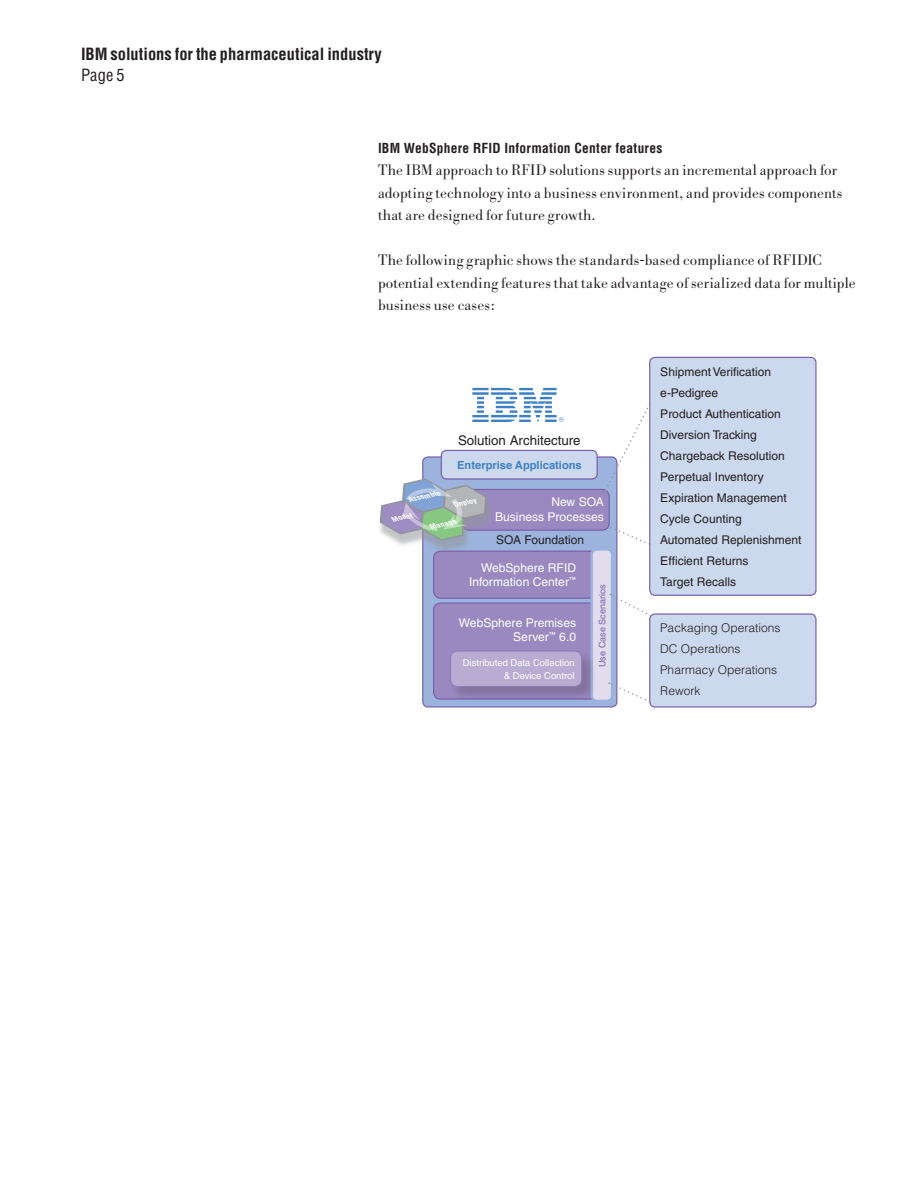
<style>
.page{position:relative;width:918px;height:1188px;background:#fff}
.page>*{position:absolute;margin:0;border:0;box-sizing:border-box;transform-origin:0 0}
.t1{font:700 condensed 16.5px "Helvetica";color:#231f20}
.t2{font:condensed 16.5px "Helvetica";color:#231f20}
.WP_Body_Text__Bodoni{font:300 15px/22.5px "B Bodoni";letter-spacing:.01em;color:#231f20}
.WP_Body_Subhead__Hel{font:700 condensed 13.5px "Helvetica";letter-spacing:.015em;color:#231f20}
.t3{font:13.35px "Helvetica";color:#231f20}
.t4{font:12.15px/14.5px "Helvetica";color:#fff;text-align:right}
.WP_Subject_Id{font:12px "Helvetica";color:#231f20}
.t5{font:300 12px "Helvetica";color:#231f20}
.t6{font:700 11.1px "Helvetica";color:#4181c3}
.t7{font:9.45px/12.1px "Helvetica";color:#fff;text-align:right}
.t8{font:9px "Helvetica";color:#7960aa}
.WP_Subject_Id-2{font:italic 700 condensed 6.9px "Helvetica";color:#fff;scale:1.19 1}
</style>
<div class="page">
<div style="left:650px;top:357px;width:166px;height:238px;background:#ccd8ed;border-radius:5px"></div>
<div style="left:649px;top:357px;width:168px;height:239px;border:1px solid #7960aa;border-radius:5px"></div>
<div style="left:423px;top:457px;width:194px;height:250px;background:#9cb4dd;border-radius:5px"></div>
<div style="left:422px;top:456px;width:195px;height:252px;border:1px solid #7960aa;border-radius:5px"></div>
<div style="left:462px;top:489px;width:147px;height:41px;background:#9a89c0;border-radius:7px"></div>
<div style="left:462px;top:489px;width:148px;height:42px;border:1px solid #7960aa;border-radius:7px"></div>
<div style="left:434px;top:551px;width:174px;height:47px;background:#9a89c0;border-radius:7px"></div>
<div style="left:433px;top:551px;width:175px;height:48px;border:1px solid #7960aa;border-radius:7px"></div>
<div style="left:434px;top:603px;width:174px;height:96px;background:#9a89c0;border-radius:7px"></div>
<div style="left:433px;top:602px;width:175px;height:98px;border:1px solid #7960aa;border-radius:7px"></div>
<div style="left:592px;top:549px;width:20px;height:152px;background:#e2ddee;border-radius:5px"></div>
<div style="left:591px;top:548px;width:22px;height:154px;border:2px solid #9cb4dd;border-radius:5px"></div>
<div style="left:449px;top:649px;width:149px;height:54px;background:#231f20;opacity:.75"></div>
<div style="left:451px;top:651px;width:131px;height:36px;background:#b8acd2;border-radius:7px"></div>
<div style="left:450px;top:650px;width:132px;height:37px;border:1px solid #7960aa;border-radius:7px"></div>
<svg style="left:472px;top:388px;width:92px;height:34px"></svg>
<div style="left:441px;top:450px;width:156px;height:29px;background:#ccd8ed;border-radius:5px"></div>
<div style="left:441px;top:450px;width:157px;height:30px;border:1px solid #7960aa;border-radius:5px"></div>
<div style="left:377px;top:482px;width:117px;height:72px;background:#939598;opacity:.55"></div>
<svg style="left:377px;top:475px;width:121px;height:69px"></svg>
<div style="left:650px;top:614px;width:166px;height:93px;background:#ccd8ed;border-radius:5px"></div>
<div style="left:649px;top:613px;width:168px;height:95px;border:1px solid #7960aa;border-radius:5px"></div>
<svg style="left:604px;top:404px;width:46px;height:87px"></svg>
<svg style="left:604px;top:524px;width:46px;height:21px"></svg>
<svg style="left:610px;top:594px;width:42px;height:22px"></svg>
<svg style="left:609px;top:682px;width:41px;height:20px"></svg>
<p class="t1" style="left:81px;top:44px;width:302px">IBM solutions for the pharmaceutical industry</p>
<p class="t2" style="left:81px;top:65px;width:34px">Page</p>
<p class="WP_Body_Subhead__Hel" style="left:378px;top:139px;width:286px">IBM WebSphere RFID Information Center features</p>
<p class="WP_Body_Text__Bodoni" style="left:378px;top:159px;width:466px">The IBM approach to RFID solutions supports an incremental approach for adopting technology into a business environment, and provides components that are designed for future growth.</p>
<p class="WP_Body_Text__Bodoni" style="left:378px;top:249px;width:479px">The following graphic shows the standards-based compliance of RFIDIC potential extending features that take advantage of serialized data for multiple business use cases:</p>
<p class="t3" style="left:458px;top:432px;width:124px">Solution Architecture</p>
<p class="t6" style="left:457px;top:458px;width:126px">Enterprise Applications</p>
<p class="WP_Subject_Id-2" style="left:409px;top:495px;width:29px;rotate:-13deg">Assemble</p>
<p class="WP_Subject_Id-2" style="left:454px;top:500px;width:21px;rotate:-13deg">Deploy</p>
<p class="WP_Subject_Id-2" style="left:430px;top:523px;width:24px;rotate:-13deg">Manage</p>
<p class="WP_Subject_Id-2" style="left:392px;top:515px;width:19px;rotate:-13deg">Model</p>
<p class="t4" style="left:495px;top:495px;width:110px">New SOA<br>Business Processes</p>
<p class="WP_Subject_Id" style="left:496px;top:533px;width:90px">SOA Foundation</p>
<p class="t4" style="left:469px;top:560px;width:109px">WebSphere RFID<br>Information Center<sup>™</sup></p>
<p class="t4" style="left:459px;top:615px;width:119px">WebSphere Premises<br>Server<sup>™</sup> 6.0</p>
<p class="t7" style="left:463px;top:657px;width:113px">Distributed Data Collection &amp; Device Control</p>
<p class="t8" style="left:597px;top:667px;width:84px;rotate:-90deg">Use Case Scenarios</p>
<p class="WP_Subject_Id" style="left:660px;top:365px;width:113px">ShipmentVerification</p>
<p class="WP_Subject_Id" style="left:660px;top:386px;width:59px">e-Pedigree</p>
<p class="WP_Subject_Id" style="left:660px;top:407px;width:122px">Product Authentication</p>
<p class="WP_Subject_Id" style="left:660px;top:428px;width:98px">Diversion Tracking</p>
<p class="WP_Subject_Id" style="left:660px;top:449px;width:126px">Chargeback Resolution</p>
<p class="WP_Subject_Id" style="left:660px;top:470px;width:105px">Perpetual Inventory</p>
<p class="WP_Subject_Id" style="left:660px;top:491px;width:128px">Expiration Management</p>
<p class="WP_Subject_Id" style="left:660px;top:512px;width:83px">Cycle Counting</p>
<p class="WP_Subject_Id" style="left:660px;top:533px;width:143px">Automated Replenishment</p>
<p class="WP_Subject_Id" style="left:660px;top:554px;width:90px">Efficient Returns</p>
<p class="WP_Subject_Id" style="left:660px;top:575px;width:77px">Target Recalls</p>
<p class="t5" style="left:660px;top:621px;width:122px">Packaging Operations</p>
<p class="t5" style="left:660px;top:642px;width:82px">DC Operations</p>
<p class="t5" style="left:660px;top:663px;width:118px">Pharmacy Operations</p>
<p class="t5" style="left:660px;top:684px;width:42px">Rework</p>
</div>
